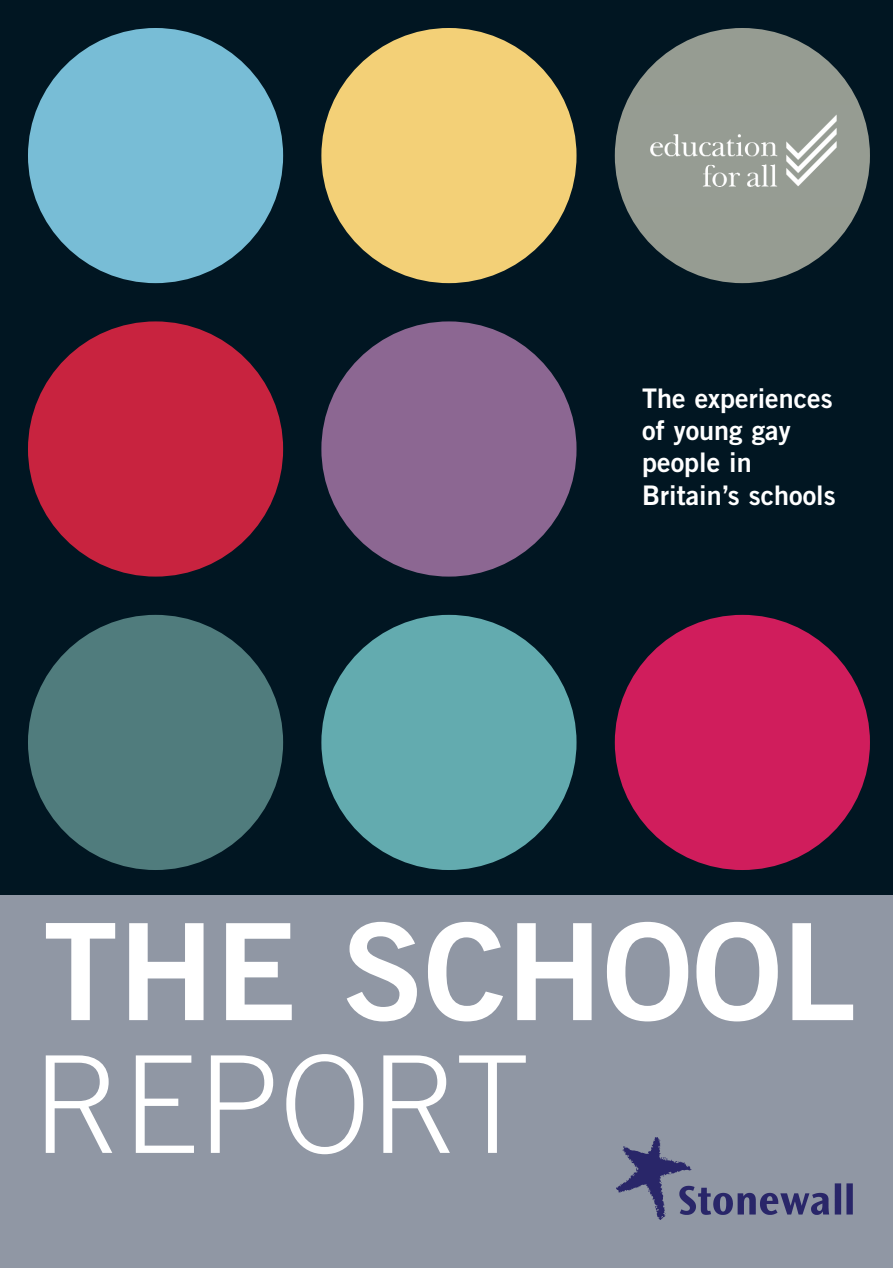
<style>
.page{position:relative;width:893px;height:1268px;background:#fff}
.page>*{position:absolute;margin:0;border:0;box-sizing:border-box;transform-origin:0 0}
.t1{font:300 135px "Trade Gothic";color:#fff}
.t2{font:134.25px "Trade Gothic Bold Two";color:#fff}
.t3{font:27px/32.4px "Trade Gothic Bold Two";color:#fff}
</style>
<div class="page">
<div style="left:0;top:0;width:893px;height:895px;background:#011622"></div>
<div style="left:28px;top:615px;width:255px;height:255px;background:#507c7d;border-radius:50%"></div>
<div style="left:321px;top:615px;width:255px;height:255px;background:#63abaf;border-radius:50%"></div>
<div style="left:615px;top:615px;width:255px;height:255px;background:#d01d5c;border-radius:50%"></div>
<div style="left:28px;top:28px;width:255px;height:255px;background:#78bdd6;border-radius:50%"></div>
<div style="left:321px;top:28px;width:255px;height:255px;background:#f3d077;border-radius:50%"></div>
<div style="left:615px;top:28px;width:255px;height:255px;background:#969c92;border-radius:50%"></div>
<div style="left:28px;top:321px;width:255px;height:256px;background:#c8233f;border-radius:50%"></div>
<div style="left:321px;top:321px;width:255px;height:256px;background:#8c6792;border-radius:50%"></div>
<div style="left:0;top:895px;width:893px;height:373px;background:#9097a4"></div>
<img style="left:650px;top:114px;width:187px;height:73px">
<img style="left:617px;top:1137px;width:236px;height:82px">
<p class="t3" style="left:642px;top:384px;width:195px">The experiences of young gay people in<br>Britain’s schools</p>
<h2 class="t2" style="left:43px;top:923px;width:815px">THE SCHOOL</h2>
<h1 class="t1" style="left:32px;top:1055px;width:499px">REPORT</h1>
</div>
